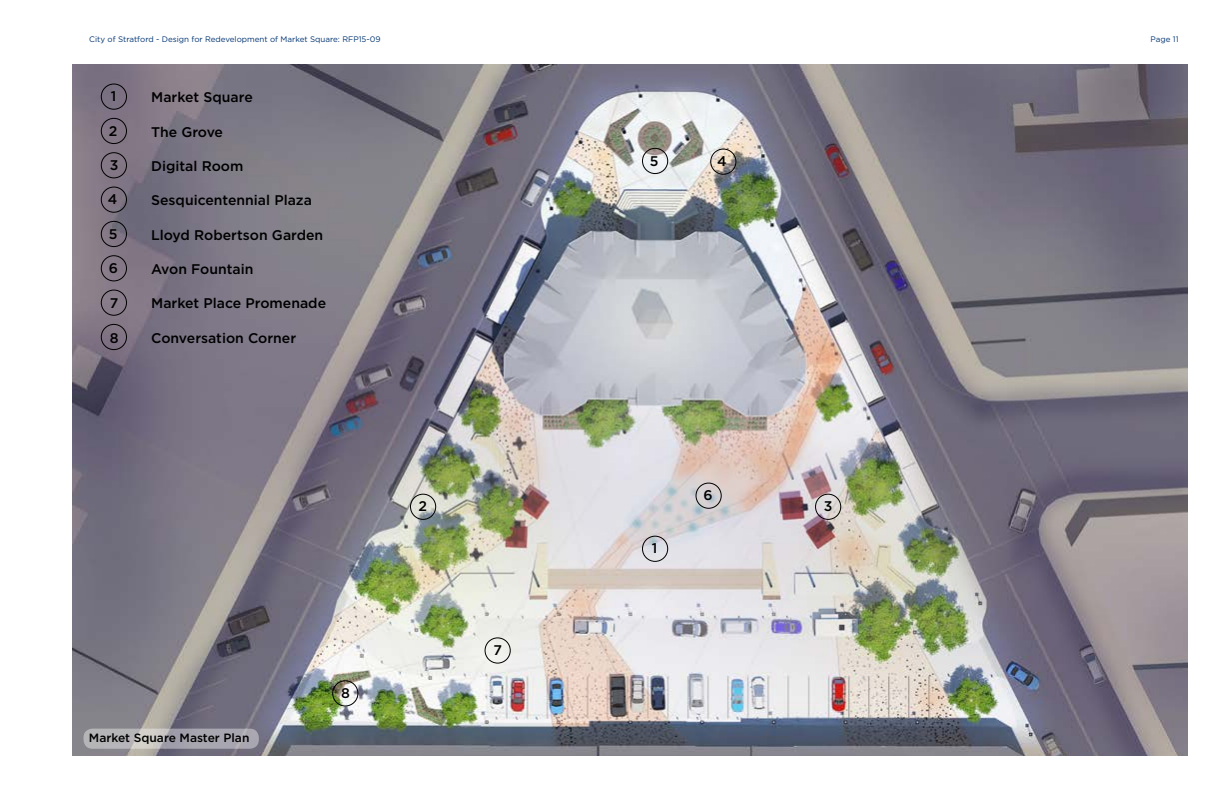
<style>
.page{position:relative;width:1224px;height:792px;background:#fff}
.page>*{position:absolute;margin:0;border:0;box-sizing:border-box;transform-origin:0 0}
.t1{font:500 14px "Gotham";color:#000}
.t2{font:500 12px "Gotham";color:#000}
.t3{font:8px "Gotham";color:#003472}
</style>
<div class="page">
<img style="left:72px;top:65px;width:1116px;height:691px">
<div style="left:101px;top:84px;width:26px;height:26px;border:1px solid #000;border-radius:50%"></div>
<div style="left:101px;top:118px;width:26px;height:26px;border:1px solid #000;border-radius:50%"></div>
<div style="left:101px;top:152px;width:26px;height:26px;border:1px solid #000;border-radius:50%"></div>
<div style="left:101px;top:187px;width:26px;height:26px;border:1px solid #000;border-radius:50%"></div>
<div style="left:101px;top:221px;width:26px;height:26px;border:1px solid #000;border-radius:50%"></div>
<div style="left:101px;top:255px;width:26px;height:26px;border:1px solid #000;border-radius:50%"></div>
<div style="left:642px;top:148px;width:26px;height:26px;border:1px solid #000;border-radius:50%"></div>
<div style="left:710px;top:149px;width:26px;height:26px;border:1px solid #000;border-radius:50%"></div>
<div style="left:815px;top:494px;width:26px;height:26px;border:1px solid #000;border-radius:50%"></div>
<div style="left:410px;top:494px;width:26px;height:26px;border:1px solid #000;border-radius:50%"></div>
<div style="left:642px;top:536px;width:26px;height:26px;border:1px solid #000;border-radius:50%"></div>
<div style="left:696px;top:483px;width:26px;height:26px;border:1px solid #000;border-radius:50%"></div>
<div style="left:101px;top:290px;width:26px;height:26px;border:1px solid #000;border-radius:50%"></div>
<div style="left:101px;top:324px;width:26px;height:26px;border:1px solid #000;border-radius:50%"></div>
<div style="left:485px;top:637px;width:26px;height:27px;border:1px solid #000;border-radius:50%"></div>
<div style="left:332px;top:680px;width:26px;height:26px;border:1px solid #000;border-radius:50%"></div>
<svg style="left:84px;top:729px;width:175px;height:20px"></svg>
<p class="t3" style="left:89px;top:34px;width:293px">City of Stratford - Design for Redevelopment of Market Square: RFP15-09</p>
<p class="t3" style="left:1151px;top:34px;width:30px">Page 11</p>
<p class="t1" style="left:111px;top:87px;width:7px">1</p>
<p class="t1" style="left:109px;top:121px;width:10px">2</p>
<p class="t1" style="left:110px;top:156px;width:10px">3</p>
<p class="t1" style="left:108px;top:190px;width:11px">4</p>
<p class="t1" style="left:109px;top:224px;width:10px">5</p>
<p class="t1" style="left:109px;top:259px;width:11px">6</p>
<p class="t1" style="left:110px;top:294px;width:10px">7</p>
<p class="t1" style="left:110px;top:328px;width:10px">8</p>
<p class="t1" style="left:151px;top:88px;width:103px">Market Square</p>
<p class="t1" style="left:151px;top:122px;width:73px">The Grove</p>
<p class="t1" style="left:151px;top:157px;width:94px">Digital Room</p>
<p class="t1" style="left:151px;top:191px;width:162px">Sesquicentennial Plaza</p>
<p class="t1" style="left:151px;top:225px;width:174px">Lloyd Robertson Garden</p>
<p class="t1" style="left:151px;top:260px;width:104px">Avon Fountain</p>
<p class="t1" style="left:151px;top:294px;width:176px">Market Place Promenade</p>
<p class="t1" style="left:151px;top:328px;width:147px">Conversation Corner</p>
<p class="t2" style="left:89px;top:730px;width:162px">Market Square Master Plan</p>
<p class="t1" style="left:341px;top:684px;width:10px">8</p>
<p class="t1" style="left:650px;top:151px;width:10px">5</p>
<p class="t1" style="left:717px;top:152px;width:11px">4</p>
<p class="t1" style="left:703px;top:486px;width:11px">6</p>
<p class="t1" style="left:419px;top:497px;width:10px">2</p>
<p class="t1" style="left:824px;top:497px;width:10px">3</p>
<p class="t1" style="left:652px;top:539px;width:7px">1</p>
<p class="t1" style="left:493px;top:641px;width:10px">7</p>
</div>
